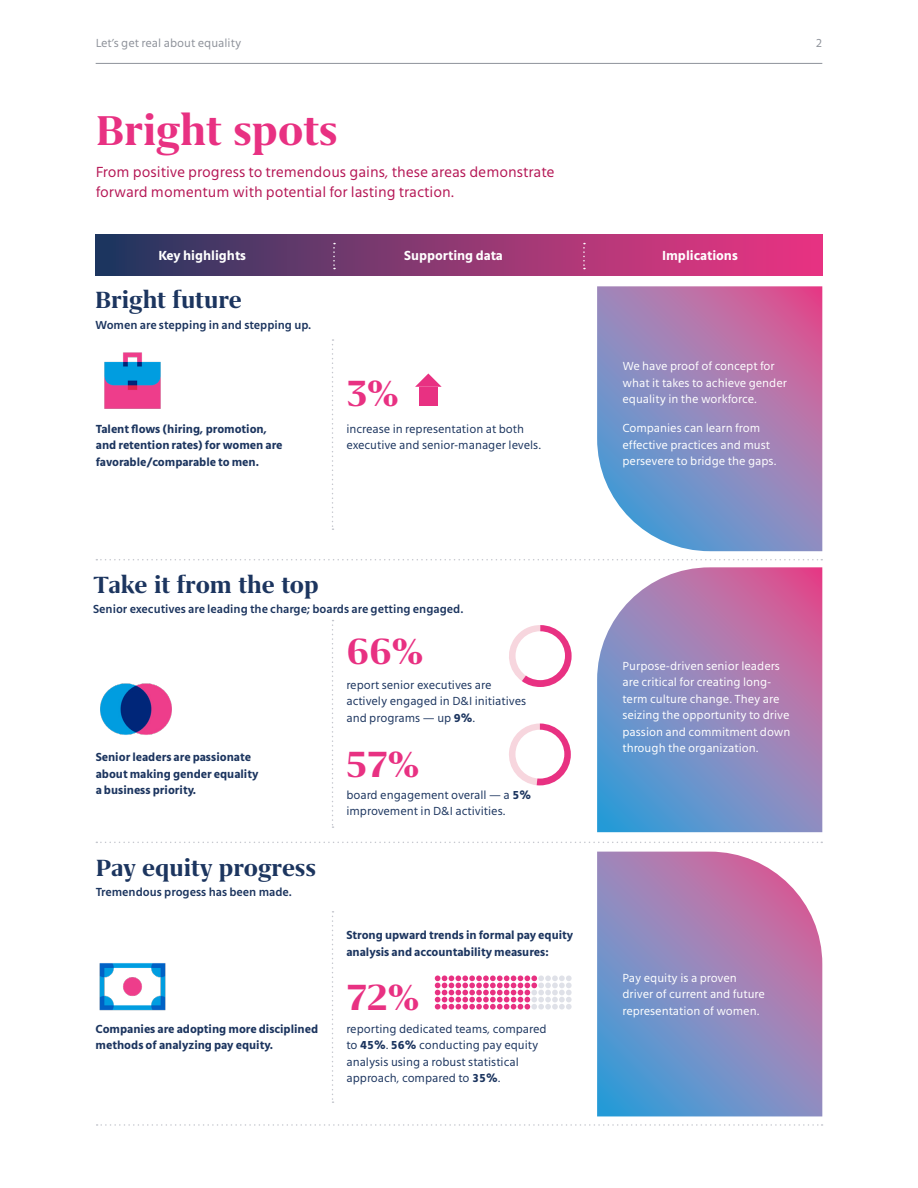
<style>
.page{position:relative;width:918px;height:1188px;background:#fff}
.page>*{position:absolute;margin:0;border:0;box-sizing:border-box;transform-origin:0 0}
.t1{font:700 48px "Grifo S";color:#e83182}
.t2{font:700 42px "Grifo S";color:#e83182}
.t3{font:700 27px "Grifo S";color:#1c355f}
.t4{font:15px/19.5px "Mute";color:#b51755}
.t5{font:700 13.5px "Mute";color:#fff}
.t6{font:12px/16.5px "Mute";color:#fff}
.t7{font:12px/16.5px "Mute";color:#1c355f}
.t8{font:700 12px/16.5px "Mute";color:#1c355f}
.t9{font:600 12px "Mute";color:#1c355f}
.t10{font:12px "Mute";color:#8e929a}
.s1{font-weight:700}
</style>
<div class="page">
<svg style="left:597px;top:852px;width:225px;height:264px;background:#938cbf"></svg>
<svg style="left:597px;top:286px;width:225px;height:265px;background:#9b89bc"></svg>
<svg style="left:597px;top:567px;width:225px;height:265px;background:#9689bd"></svg>
<div style="left:96px;top:234px;width:726px;height:42px;background:linear-gradient(to right,#253960,#f23684)"></div>
<svg style="left:333px;top:243px;width:2px;height:26px"></svg>
<svg style="left:583px;top:243px;width:2px;height:26px"></svg>
<svg style="left:332px;top:620px;width:2px;height:208px"></svg>
<svg style="left:332px;top:911px;width:2px;height:192px"></svg>
<svg style="left:332px;top:339px;width:2px;height:191px"></svg>
<img style="left:99px;top:963px;width:67px;height:48px">
<img style="left:100px;top:683px;width:72px;height:52px">
<svg style="left:435px;top:976px;width:137px;height:34px"></svg>
<div style="left:419px;top:387px;width:19px;height:19px;background:#e83182"></div>
<svg style="left:415px;top:374px;width:27px;height:13px"></svg>
<svg style="left:509px;top:625px;width:63px;height:62px"></svg>
<div style="left:516px;top:631px;width:49px;height:49px;background:#fff;border-radius:50%"></div>
<svg style="left:509px;top:724px;width:62px;height:61px"></svg>
<div style="left:515px;top:730px;width:49px;height:49px;background:#fff;border-radius:50%"></div>
<svg style="left:96px;top:559px;width:726px;height:1px"></svg>
<svg style="left:97px;top:1124px;width:726px;height:2px"></svg>
<svg style="left:96px;top:842px;width:726px;height:1px"></svg>
<img style="left:104px;top:352px;width:57px;height:57px">
<hr style="left:96px;top:63px;width:726px;height:1px;background:#8e929a">
<p class="t10" style="left:96px;top:36px;width:147px">Let’s get real about equality</p>
<p class="t10" style="left:816px;top:36px;width:8px">2</p>
<h1 class="t1" style="left:96px;top:104px;width:243px">Bright spots</h1>
<p class="t4" style="left:96px;top:162px;width:460px">From positive progress to tremendous gains, these areas demonstrate forward momentum with potential for lasting traction.</p>
<p class="t5" style="left:158px;top:247px;width:89px">Key highlights</p>
<p class="t5" style="left:404px;top:247px;width:100px">Supporting data</p>
<p class="t5" style="left:662px;top:247px;width:77px">Implications</p>
<h3 class="t3" style="left:95px;top:285px;width:148px">Bright future</h3>
<p class="t9" style="left:95px;top:317px;width:218px">Women are stepping in and stepping up.</p>
<p class="t8" style="left:96px;top:420px;width:188px">Talent flows (hiring, promotion, and retention rates) for women are favorable/comparable to men.</p>
<h2 class="t2" style="left:346px;top:370px;width:54px">3%</h2>
<p class="t7" style="left:346px;top:420px;width:196px">increase in representation at both executive and senior-manager levels.</p>
<h3 class="t3" style="left:93px;top:570px;width:227px">Take it from the top</h3>
<p class="t9" style="left:93px;top:602px;width:372px">Senior executives are leading the charge; boards are getting engaged.</p>
<h2 class="t2" style="left:346px;top:628px;width:79px">66%</h2>
<p class="t8" style="left:96px;top:749px;width:164px">Senior leaders are passionate about making gender equality a business priority.</p>
<h3 class="t3" style="left:96px;top:853px;width:222px">Pay equity progress</h3>
<p class="t9" style="left:96px;top:885px;width:198px">Tremendous progess has been made.</p>
<p class="t8" style="left:96px;top:1020px;width:224px">Companies are adopting more disciplined methods of analyzing pay equity.</p>
<p class="t7" style="left:346px;top:676px;width:181px">report senior executives are actively engaged in D&amp;I initiatives and programs — up <span class="s1">9%</span>.</p>
<h2 class="t2" style="left:346px;top:741px;width:75px">57%</h2>
<p class="t7" style="left:346px;top:786px;width:186px">board engagement overall — a <span class="s1">5% </span>improvement in D&amp;I activities.</p>
<p class="t8" style="left:346px;top:927px;width:228px">Strong upward trends in formal pay equity analysis and accountability measures:</p>
<h2 class="t2" style="left:346px;top:974px;width:74px">72%</h2>
<p class="t7" style="left:346px;top:1020px;width:202px">reporting dedicated teams, compared to <span class="s1">45%</span>. <span class="s1">56%</span> conducting pay equity analysis using a robust statistical approach, compared to <span class="s1">35%</span>.</p>
<p class="t6" style="left:622px;top:358px;width:166px">We have proof of concept for what it takes to achieve gender equality in the workforce.</p>
<p class="t6" style="left:622px;top:420px;width:156px">Companies can learn from effective practices and must persevere to bridge the gaps.</p>
<p class="t6" style="left:622px;top:657px;width:170px">Purpose-driven senior leaders are critical for creating long&shy;term culture change. They are seizing the opportunity to drive passion and commitment down through the organization.</p>
<p class="t6" style="left:622px;top:969px;width:144px">Pay equity is a proven driver of current and future representation of women.</p>
</div>
